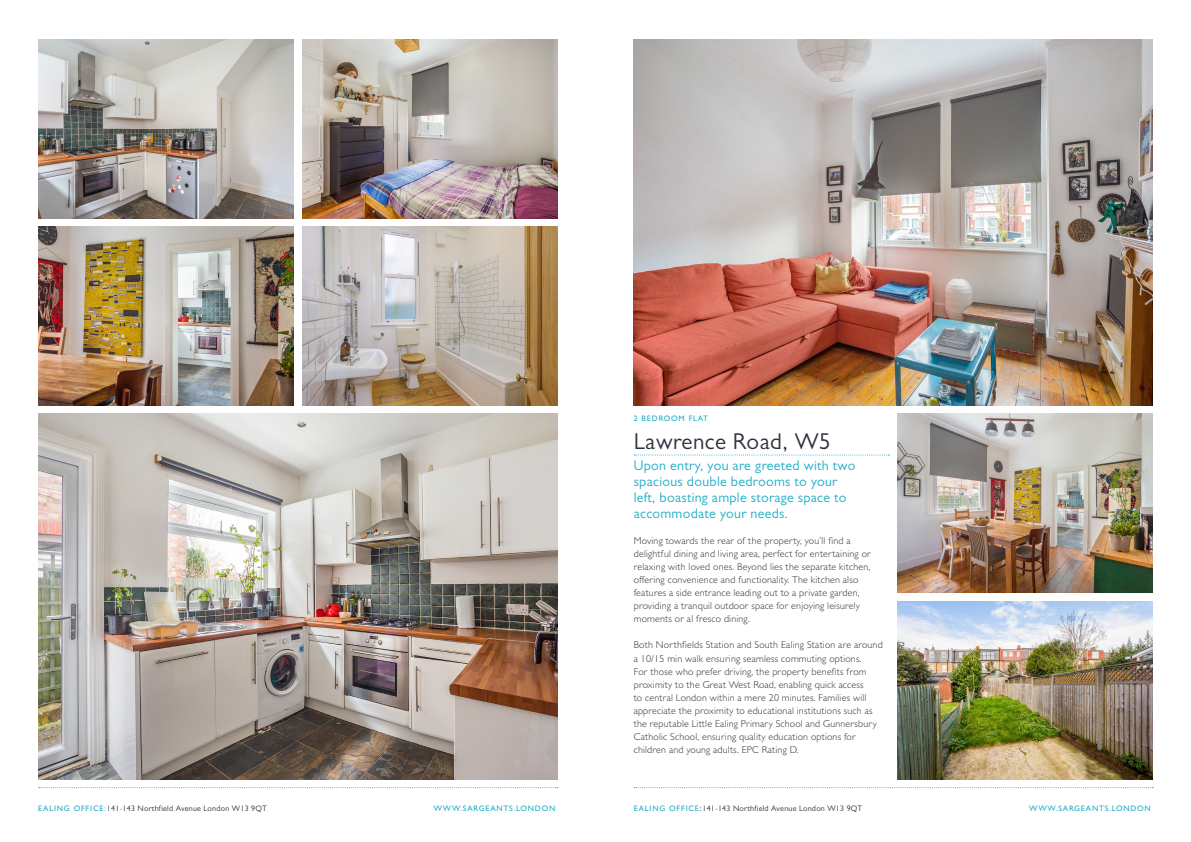
<style>
.page{position:relative;width:1191px;height:842px;background:#fff}
.page>*{position:absolute;margin:0;border:0;box-sizing:border-box;transform-origin:0 0}
.t1{font:23px "Gill Sans MT Pro";letter-spacing:.02em;color:#2e323d}
.t2{font:14px/16px "Gill Sans MT Pro";letter-spacing:.02em;color:#20adc6}
.t3{font:300 10px/13px "Gill Sans MT Std";letter-spacing:.02em;color:#2e323d}
.t4{font:8px "Gill Sans MT Pro";letter-spacing:.03em;color:#2e323d}
.t5{font:500 8px "Gill Sans MT Std";letter-spacing:.1em;color:#20adc6}
.s1{font-family:"Gill Sans MT Std";font-weight:500;color:#20adc6}
.s2{font-family:"Gill Sans MT Std";font-weight:500}
</style>
<div class="page">
<svg style="left:634px;top:787px;width:519px;height:1px"></svg>
<svg style="left:39px;top:787px;width:519px;height:1px"></svg>
<img style="left:634px;top:39px;width:518px;height:366px">
<img style="left:897px;top:414px;width:255px;height:178px">
<img style="left:897px;top:601px;width:255px;height:178px">
<img style="left:38px;top:227px;width:256px;height:178px">
<img style="left:38px;top:39px;width:255px;height:179px">
<img style="left:38px;top:414px;width:519px;height:365px">
<img style="left:302px;top:39px;width:255px;height:179px">
<img style="left:302px;top:227px;width:255px;height:178px">
<svg style="left:634px;top:454px;width:255px;height:1px"></svg>
<p class="t5" style="left:634px;top:414px;width:76px">2 BEDROOM FLAT</p>
<p class="t1" style="left:634px;top:428px;width:198px">Lawrence Road, W5</p>
<p class="t2" style="left:634px;top:458px;width:223px">Upon entry, you are greeted with two spacious double bedrooms to your left, boasting ample storage space to accommodate your needs.</p>
<p class="t3" style="left:634px;top:534px;width:239px">Moving towards the rear of the property, you’ll find a delightful dining and living area, perfect for entertaining or relaxing with loved ones. Beyond lies the separate kitchen, offering convenience and functionality. The kitchen also features a side entrance leading out to a private garden, providing a tranquil outdoor space for enjoying leisurely moments or al fresco dining.</p>
<p class="t3" style="left:634px;top:638px;width:250px">Both Northfields Station and South Ealing Station are around a 10/15 min walk ensuring seamless commuting options.<br>For those who prefer driving, the property benefits from proximity to the Great West Road, enabling quick access<br>to central London within a mere 20 minutes. Families will appreciate the proximity to educational institutions such as the reputable Little Ealing Primary School and Gunnersbury Catholic School, ensuring quality education options for children and young adults. EPC Rating D.</p>
<p class="t4" style="left:38px;top:803px;width:230px"><span class="s1">EALING OFFICE:</span>141-143 Northfield Avenue London W13 9QT</p>
<p class="t5" style="left:434px;top:803px;width:123px">WWW.SARGEANTS.LONDON</p>
<p class="t4" style="left:634px;top:803px;width:230px"><span class="s1">EALING OFFICE</span><span class="s2">:</span>141-143 Northfield Avenue London W13 9QT</p>
<p class="t5" style="left:1029px;top:803px;width:123px">WWW.SARGEANTS.LONDON</p>
</div>
